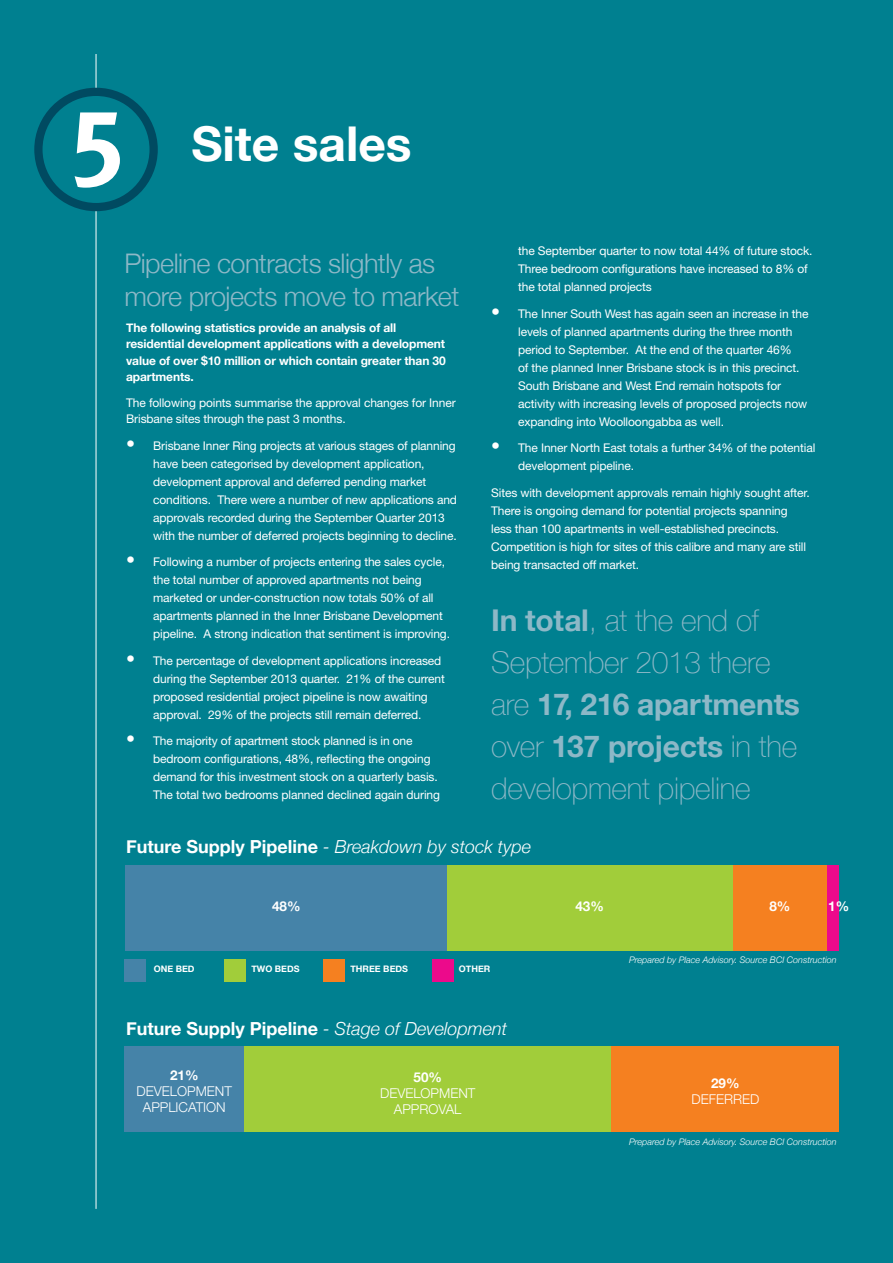
<style>
.page{position:relative;width:893px;height:1263px;background:#008090}
.page>*{position:absolute;margin:0;border:0;box-sizing:border-box;transform-origin:0 0}
.t1{font:700 108px "Meta Pro";color:#fff}
.t2{font:700 48px "Helvetica Neue CE";color:#fff}
.t3{font:100 30px/42px "Helvetica Neue CE";letter-spacing:-.01em;color:#8db8c7}
.t4{font:300 27px/33px "Helvetica Neue";letter-spacing:-.02em;color:#8db8c7}
.t5{font:italic 300 18px "Helvetica Neue";color:#fff}
.t6{font:700 18px "Helvetica Neue";color:#fff}
.t7{font:300 13.5px/16.2px "Helvetica Neue";color:#fff;text-align:center}
.t8{font:700 13.5px "Helvetica Neue";color:#fff}
.t9{font:12px/18px "Helvetica Neue LT Std";letter-spacing:-.01em;color:#fff}
.t10{font:700 12px/16.5px "Helvetica Neue";letter-spacing:-.01em;color:#fff}
.t11{font:italic 300 9px "Helvetica Neue";color:#fff}
.t12{font:700 9px "Helvetica Neue";color:#fff}
.s1{font-size:18px}
.s2{font-weight:700}
.s3{font-weight:700;font-style:normal}
.s4{font-weight:300;font-style:italic}
</style>
<div class="page">
<hr style="left:96px;top:54px;width:1px;height:1155px;background:#fff">
<div style="left:38px;top:92px;width:116px;height:115px;background:#008090;border-radius:50%"></div>
<div style="left:34px;top:88px;width:124px;height:123px;border:8px solid #004a61;border-radius:50%"></div>
<div style="left:827px;top:865px;width:12px;height:85px;background:#ec0a8b"></div>
<div style="left:125px;top:1047px;width:119px;height:85px;background:#4583a8"></div>
<div style="left:244px;top:1047px;width:367px;height:85px;background:#a1cd3a"></div>
<div style="left:611px;top:1047px;width:228px;height:85px;background:#f58020"></div>
<div style="left:446px;top:865px;width:287px;height:85px;background:#a1cd3a"></div>
<div style="left:432px;top:959px;width:21px;height:22px;background:#ec0a8b"></div>
<div style="left:324px;top:959px;width:21px;height:22px;background:#f58020"></div>
<div style="left:733px;top:865px;width:94px;height:85px;background:#f58020"></div>
<div style="left:125px;top:865px;width:321px;height:85px;background:#4583a8"></div>
<div style="left:124px;top:959px;width:22px;height:22px;background:#4583a8"></div>
<div style="left:225px;top:959px;width:21px;height:22px;background:#a1cd3a"></div>
<h1 class="t1" style="left:70px;top:46px;width:58px">5</h1>
<h2 class="t2" style="left:191px;top:114px;width:222px">Site sales</h2>
<h3 class="t4" style="left:124px;top:246px;width:337px">Pipeline contracts slightly as more projects move to market</h3>
<p class="t10" style="left:126px;top:319px;width:321px">The following statistics provide an analysis of all residential development applications with a development value of over $10 million or which contain greater than 30 apartments.</p>
<p class="t9" style="left:126px;top:394px;width:331px;line-height:16.5px">The following points summarise the approval changes for Inner<br>Brisbane sites through the past 3 months.</p>
<p class="t9" style="left:153px;top:436px;width:305px;text-indent:-27px"><span class="s1">•</span> Brisbane Inner Ring projects at various stages of planning have been categorised by development application, development approval and deferred pending market conditions. There were a number of new applications and approvals recorded during the September Quarter 2013 with the number of deferred projects beginning to decline.</p>
<p class="t9" style="left:153px;top:553px;width:298px;text-indent:-27px"><span class="s1">•</span> Following a number of projects entering the sales cycle, the total number of approved apartments not being marketed or under-construction now totals 50% of all apartments planned in the Inner Brisbane Development pipeline. A strong indication that sentiment is improving.</p>
<p class="t9" style="left:153px;top:651px;width:293px;text-indent:-27px"><span class="s1">•</span> The percentage of development applications increased during the September 2013 quarter. 21% of the current proposed residential project pipeline is now awaiting approval. 29% of the projects still remain deferred.</p>
<p class="t9" style="left:153px;top:732px;width:288px;text-indent:-27px"><span class="s1">•</span> The majority of apartment stock planned is in one bedroom configurations, 48%, reflecting the ongoing demand for this investment stock on a quarterly basis.<br>The total two bedrooms planned declined again during</p>
<p class="t9" style="left:518px;top:242px;width:296px">the September quarter to now total 44% of future stock.<br>Three bedroom configurations have increased to 8% of the total planned projects</p>
<p class="t9" style="left:518px;top:304px;width:292px;text-indent:-27px"><span class="s1">•</span> The Inner South West has again seen an increase in the levels of planned apartments during the three month period to September. At the end of the quarter 46%<br>of the planned Inner Brisbane stock is in this precinct.<br>South Brisbane and West End remain hotspots for activity with increasing levels of proposed projects now expanding into Woolloongabba as well.</p>
<p class="t9" style="left:518px;top:439px;width:299px;text-indent:-27px"><span class="s1">•</span> The Inner North East totals a further 34% of the potential development pipeline.</p>
<p class="t9" style="left:491px;top:483px;width:320px">Sites with development approvals remain highly sought after.<br>There is ongoing demand for potential projects spanning less than 100 apartments in well-established precincts.<br>Competition is high for sites of this calibre and many are still being transacted off market.</p>
<h3 class="t3" style="left:491px;top:599px;width:310px"><span class="s2">In total</span>, at the end of<br>September 2013 there are <span class="s2">17, 216 apartments </span>over <span class="s2">137 projects</span> in the development pipeline</h3>
<h3 class="t5" style="left:126px;top:836px;width:407px"><span class="s3">Future Supply Pipeline</span> - Breakdown by stock type</h3>
<p class="t8" style="left:272px;top:898px;width:30px">48%</p>
<p class="t8" style="left:769px;top:898px;width:23px">8%</p>
<p class="t8" style="left:828px;top:898px;width:23px">1%</p>
<p class="t8" style="left:575px;top:898px;width:30px">43%</p>
<p class="t12" style="left:154px;top:963px;width:42px">ONE BED</p>
<p class="t12" style="left:251px;top:963px;width:50px">TWO BEDS</p>
<p class="t12" style="left:350px;top:963px;width:59px">THREE BEDS</p>
<p class="t12" style="left:459px;top:963px;width:33px">OTHER</p>
<h3 class="t6" style="left:126px;top:1017px;width:383px">Future Supply Pipeline <span class="s4">- Stage of Development</span></h3>
<p class="t8" style="left:170px;top:1066px;width:30px">21%</p>
<p class="t7" style="left:137px;top:1082px;width:97px">DEVELOPMENT<br>APPLICATION</p>
<p class="t8" style="left:413px;top:1068px;width:30px">50%</p>
<p class="t7" style="left:380px;top:1085px;width:97px">DEVELOPMENT<br>APPROVAL</p>
<p class="t11" style="left:629px;top:954px;width:209px">Prepared by Place Advisory. Source BCI Construction</p>
<p class="t8" style="left:711px;top:1074px;width:30px">29%</p>
<p class="t7" style="left:691px;top:1090px;width:69px">DEFERRED</p>
<p class="t11" style="left:629px;top:1136px;width:209px">Prepared by Place Advisory. Source BCI Construction</p>
</div>
